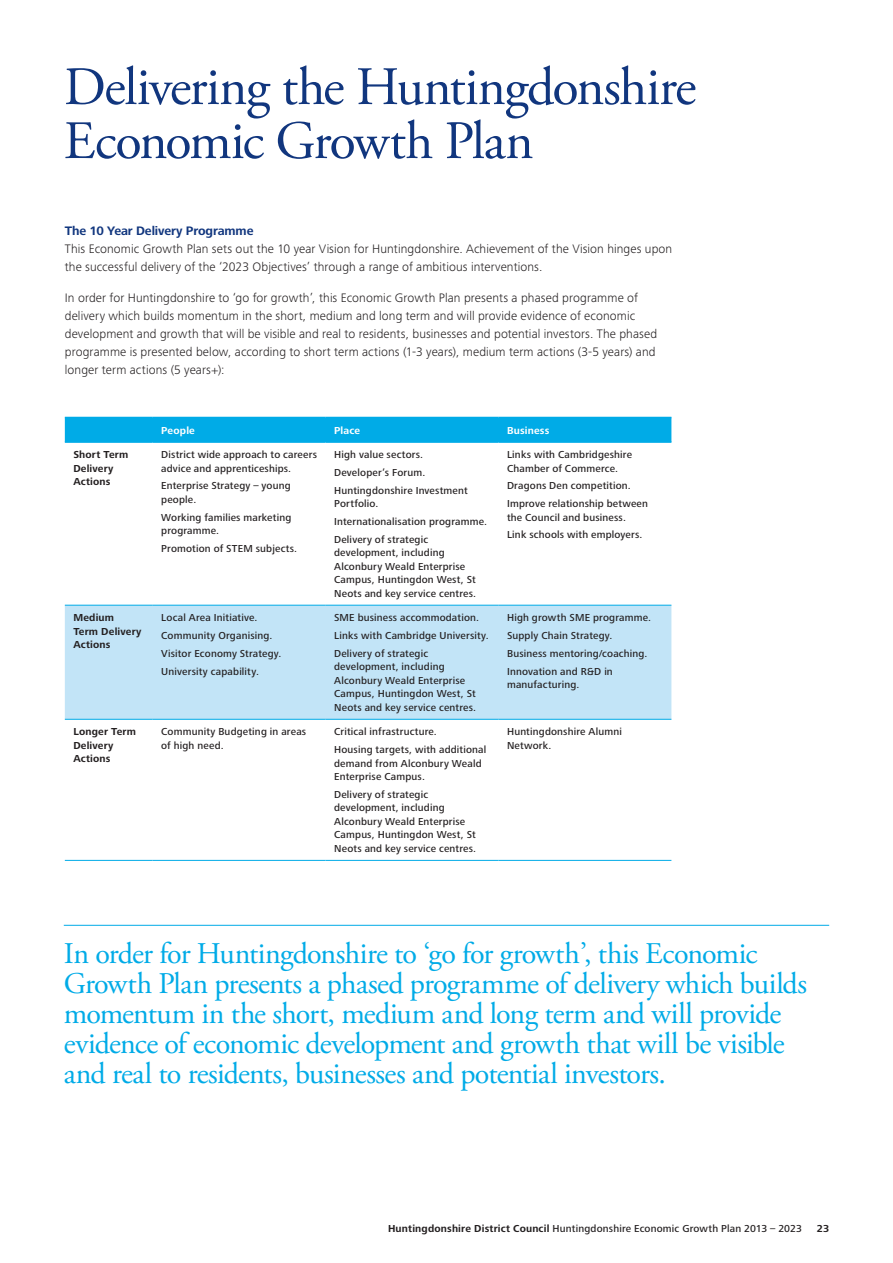
<style>
.page{position:relative;width:893px;height:1263px;background:#fff}
.page>*{position:absolute;margin:0;border:0;box-sizing:border-box;transform-origin:0 0}
.A_Head__30-50pt___AH{font:54px/54px "Adobe Garamond Pro";letter-spacing:-.025em;color:#11367e}
.Quote_20_20__Q20{font:30px/30px "Adobe Garamond Pro";letter-spacing:-.03em;color:#00abe7}
.t1{font:300 12.75px/18px "Frutiger Next Pro";letter-spacing:.01em;color:#231f20}
.B_Head__BH{font:700 12.75px "Frutiger Next Pro";letter-spacing:-.01em;color:#11367e}
.Table_Body_Text{font:500 10.5px/13.5px "Frutiger Next Pro";letter-spacing:.015em;color:#231f20}
.Table_Header_Text_Bl{font:700 10.5px/13.5px "Frutiger Next Pro";letter-spacing:.015em;color:#231f20}
.Table_Header_Text_Wh{font:700 10.5px "Frutiger Next Pro";letter-spacing:.015em;color:#fff}
.s1{font-weight:700}
</style>
<div class="page">
<div style="left:65px;top:418px;width:606px;height:23px;background:#00abe7"></div>
<div style="left:65px;top:606px;width:606px;height:113px;background:#c2e4f7"></div>
<hr style="left:65px;top:417px;width:88px;height:1px;background:#00abe7">
<hr style="left:153px;top:417px;width:173px;height:1px;background:#00abe7">
<hr style="left:326px;top:417px;width:172px;height:1px;background:#00abe7">
<hr style="left:498px;top:417px;width:173px;height:1px;background:#00abe7">
<hr style="left:65px;top:441px;width:88px;height:2px;background:#00abe7">
<hr style="left:153px;top:441px;width:173px;height:2px;background:#00abe7">
<hr style="left:326px;top:441px;width:172px;height:2px;background:#00abe7">
<hr style="left:498px;top:441px;width:173px;height:2px;background:#00abe7">
<hr style="left:65px;top:605px;width:88px;height:1px;background:#00abe7">
<hr style="left:153px;top:605px;width:173px;height:1px;background:#00abe7">
<hr style="left:326px;top:605px;width:172px;height:1px;background:#00abe7">
<hr style="left:498px;top:605px;width:173px;height:1px;background:#00abe7">
<hr style="left:65px;top:719px;width:88px;height:1px;background:#00abe7">
<hr style="left:153px;top:719px;width:173px;height:1px;background:#00abe7">
<hr style="left:326px;top:719px;width:172px;height:1px;background:#00abe7">
<hr style="left:498px;top:719px;width:173px;height:1px;background:#00abe7">
<hr style="left:65px;top:860px;width:88px;height:1px;background:#00abe7">
<hr style="left:153px;top:860px;width:173px;height:1px;background:#00abe7">
<hr style="left:326px;top:860px;width:172px;height:1px;background:#00abe7">
<hr style="left:498px;top:860px;width:173px;height:1px;background:#00abe7">
<hr style="left:64px;top:925px;width:765px;height:1px;background:#00abe7">
<p class="A_Head__30-50pt___AH" style="left:64px;top:62px;width:634px">Delivering the Huntingdonshire<br>Economic Growth Plan</p>
<p class="B_Head__BH" style="left:65px;top:223px;width:190px">The 10 Year Delivery Programme</p>
<p class="t1" style="left:65px;top:239px;width:609px">This Economic Growth Plan sets out the 10 year Vision for Huntingdonshire. Achievement of the Vision hinges upon the successful delivery of the ‘2023 Objectives’ through a range of ambitious interventions.</p>
<p class="t1" style="left:65px;top:289px;width:594px">In order for Huntingdonshire to ‘go for growth’, this Economic Growth Plan presents a phased programme of delivery which builds momentum in the short, medium and long term and will provide evidence of economic development and growth that will be visible and real to residents, businesses and potential investors. The phased programme is presented below, according to short term actions (1-3 years), medium term actions (3-5 years) and longer term actions (5 years+):</p>
<p class="Table_Header_Text_Wh" style="left:161px;top:424px;width:35px">People</p>
<p class="Table_Header_Text_Wh" style="left:334px;top:424px;width:28px">Place</p>
<p class="Table_Header_Text_Wh" style="left:507px;top:424px;width:44px">Business</p>
<p class="Table_Header_Text_Bl" style="left:73px;top:448px;width:56px">Short Term<br>Delivery<br>Actions</p>
<p class="Table_Body_Text" style="left:161px;top:448px;width:157px">District wide approach to careers advice and apprenticeships.</p>
<p class="Table_Body_Text" style="left:161px;top:479px;width:131px">Enterprise Strategy – young people.</p>
<p class="Table_Body_Text" style="left:161px;top:510px;width:132px">Working families marketing programme.</p>
<p class="Table_Body_Text" style="left:161px;top:542px;width:138px">Promotion of STEM subjects.</p>
<p class="Table_Header_Text_Bl" style="left:73px;top:611px;width:70px">Medium<br>Term Delivery<br>Actions</p>
<p class="Table_Body_Text" style="left:161px;top:611px;width:98px">Local Area Initiative.</p>
<p class="Table_Body_Text" style="left:161px;top:629px;width:113px">Community Organising.</p>
<p class="Table_Body_Text" style="left:161px;top:646px;width:122px">Visitor Economy Strategy.</p>
<p class="Table_Body_Text" style="left:161px;top:664px;width:99px">University capability.</p>
<p class="Table_Body_Text" style="left:334px;top:448px;width:91px">High value sectors.</p>
<p class="Table_Body_Text" style="left:334px;top:466px;width:93px">Developer’s Forum.</p>
<p class="Table_Body_Text" style="left:334px;top:483px;width:135px">Huntingdonshire Investment<br>Portfolio.</p>
<p class="Table_Body_Text" style="left:334px;top:515px;width:154px">Internationalisation programme.</p>
<p class="Table_Body_Text" style="left:334px;top:532px;width:144px">Delivery of strategic development, including<br>Alconbury Weald Enterprise<br>Campus, Huntingdon West, St<br>Neots and key service centres.</p>
<p class="Table_Body_Text" style="left:334px;top:611px;width:146px">SME business accommodation.</p>
<p class="Table_Body_Text" style="left:334px;top:629px;width:156px">Links with Cambridge University.</p>
<p class="Table_Body_Text" style="left:334px;top:646px;width:144px">Delivery of strategic development, including<br>Alconbury Weald Enterprise<br>Campus, Huntingdon West, St<br>Neots and key service centres.</p>
<p class="Table_Header_Text_Bl" style="left:73px;top:725px;width:64px">Longer Term<br>Delivery<br>Actions</p>
<p class="Table_Body_Text" style="left:161px;top:725px;width:147px">Community Budgeting in areas of high need.</p>
<p class="Table_Body_Text" style="left:334px;top:725px;width:104px">Critical infrastructure.</p>
<p class="Table_Body_Text" style="left:334px;top:743px;width:154px">Housing targets, with additional demand from Alconbury Weald<br>Enterprise Campus.</p>
<p class="Table_Body_Text" style="left:334px;top:788px;width:144px">Delivery of strategic development, including<br>Alconbury Weald Enterprise<br>Campus, Huntingdon West, St<br>Neots and key service centres.</p>
<p class="Table_Body_Text" style="left:507px;top:448px;width:126px">Links with Cambridgeshire<br>Chamber of Commerce.</p>
<p class="Table_Body_Text" style="left:507px;top:479px;width:125px">Dragons Den competition.</p>
<p class="Table_Body_Text" style="left:507px;top:497px;width:143px">Improve relationship between the Council and business.</p>
<p class="Table_Body_Text" style="left:507px;top:528px;width:137px">Link schools with employers.</p>
<p class="Table_Body_Text" style="left:507px;top:611px;width:146px">High growth SME programme.</p>
<p class="Table_Body_Text" style="left:507px;top:629px;width:107px">Supply Chain Strategy.</p>
<p class="Table_Body_Text" style="left:507px;top:646px;width:142px">Business mentoring/coaching.</p>
<p class="Table_Body_Text" style="left:507px;top:664px;width:107px">Innovation and R&amp;D in manufacturing.</p>
<p class="Table_Body_Text" style="left:507px;top:725px;width:116px">Huntingdonshire Alumni<br>Network.</p>
<p class="Quote_20_20__Q20" style="left:64px;top:940px;width:745px">In order for Huntingdonshire to ‘go for growth’, this Economic Growth Plan presents a phased programme of delivery which builds momentum in the short, medium and long term and will provide evidence of economic development and growth that will be visible and real to residents, businesses and potential investors.</p>
<p class="Table_Body_Text" style="left:388px;top:1221px;width:415px"><span class="s1">Huntingdonshire District Council</span> Huntingdonshire Economic Growth Plan 2013 – 2023</p>
<p class="Table_Header_Text_Bl" style="left:817px;top:1221px;width:14px">23</p>
</div>
